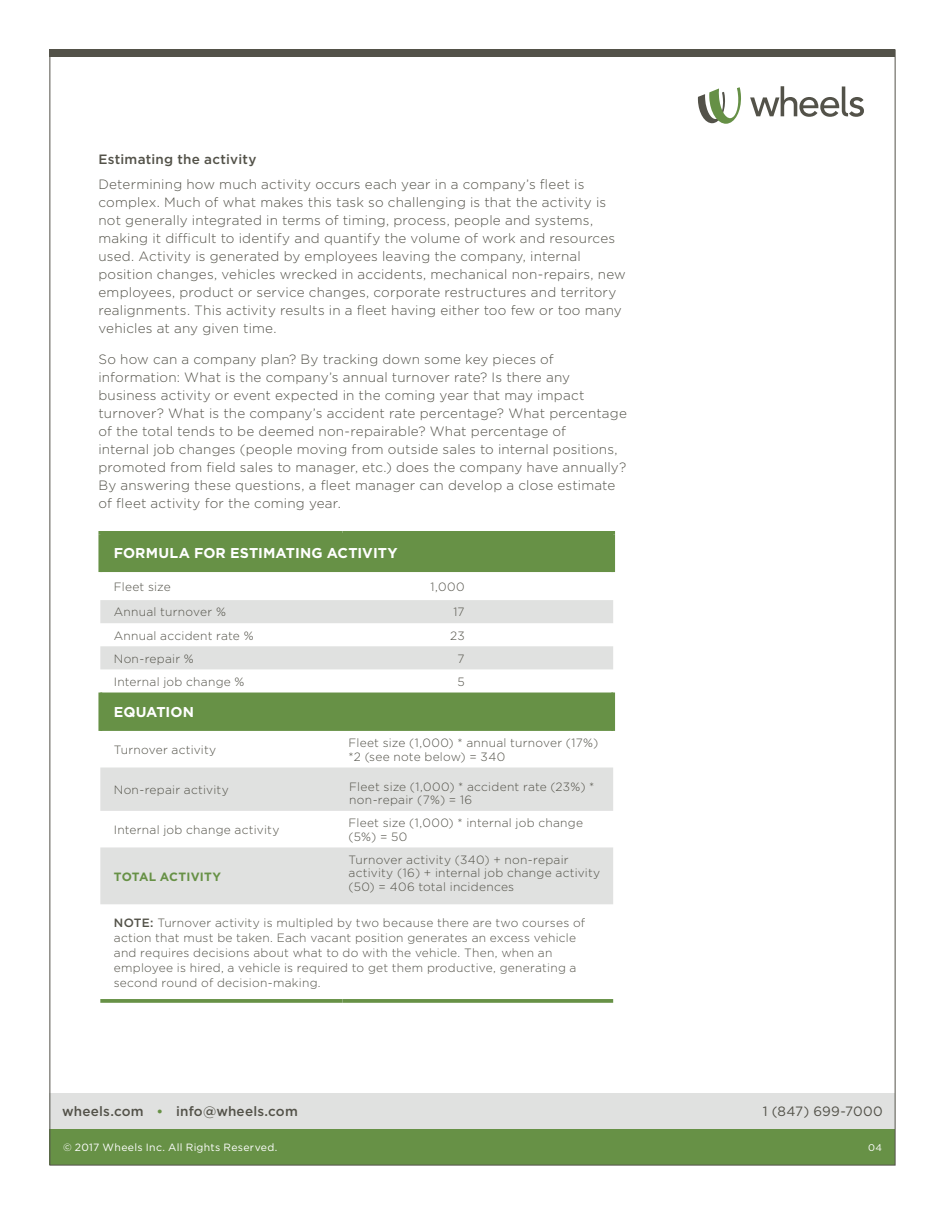
<style>
.page{position:relative;width:945px;height:1215px;background:#fff}
.page>*{position:absolute;margin:0;border:0;box-sizing:border-box;transform-origin:0 0}
.t1{font:700 14.25px "Gotham";letter-spacing:.005em;color:#fff}
.Body__No_Baseline{font:300 13.5px/18px "Gotham";letter-spacing:.015em;color:#535249}
.subhead_medium{font:500 13.5px "Gotham";letter-spacing:.015em;color:#535249}
.t2{font:13.5px "Gotham";letter-spacing:.025em;color:#535249}
.Table_Regular{font:300 12px/13.5px "Gotham";letter-spacing:.02em;color:#535249}
.Table_Bold{font:300 12px "Gotham";letter-spacing:.015em;color:#535249}
.Table_Regular-2{font:700 12px "Gotham";letter-spacing:.015em;color:#679146}
.t3{font:10.5px "Gotham";letter-spacing:.025em;color:#fff}
.t4{font:9.75px "Gotham";color:#fff}
.s1{font-weight:500}
</style>
<div class="page">
<div style="left:50px;top:1130px;width:846px;height:36px;background:#679146"></div>
<div style="left:50px;top:1094px;width:846px;height:36px;background:#e0e1e0"></div>
<div style="left:50px;top:50px;width:846px;height:7px;background:#535249"></div>
<svg style="left:750px;top:86px;width:114px;height:31px"></svg>
<svg style="left:698px;top:87px;width:43px;height:37px"></svg>
<div style="left:100px;top:535px;width:513px;height:38px;background:#679146"></div>
<svg style="left:100px;top:600px;width:513px;height:304px;fill:#e0e1e0"></svg>
<hr style="left:611px;top:535px;width:4px;height:37px;background:#679146">
<hr style="left:611px;top:693px;width:4px;height:38px;background:#679146">
<svg style="left:100px;top:999px;width:243px;height:4px"></svg>
<svg style="left:343px;top:999px;width:270px;height:4px"></svg>
<hr style="left:98px;top:531px;width:245px;height:4px;background:#679146">
<svg style="left:98px;top:535px;width:4px;height:37px"></svg>
<hr style="left:343px;top:531px;width:272px;height:4px;background:#679146">
<svg style="left:98px;top:693px;width:4px;height:38px"></svg>
<p class="subhead_medium" style="left:98px;top:150px;width:159px">Estimating the activity</p>
<p class="Body__No_Baseline" style="left:98px;top:174px;width:529px">Determining how much activity occurs each year in a company’s fleet is complex. Much of what makes this task so challenging is that the activity is not generally integrated in terms of timing, process, people and systems, making it difficult to identify and quantify the volume of work and resources used. Activity is generated by employees leaving the company, internal position changes, vehicles wrecked in accidents, mechanical non-repairs, new employees, product or service changes, corporate restructures and territory realignments. This activity results in a fleet having either too few or too many vehicles at any given time.</p>
<p class="Body__No_Baseline" style="left:98px;top:350px;width:530px">So how can a company plan? By tracking down some key pieces of information: What is the company’s annual turnover rate? Is there any business activity or event expected in the coming year that may impact turnover? What is the company’s accident rate percentage? What percentage of the total tends to be deemed non-repairable? What percentage of<br>internal job changes (people moving from outside sales to internal positions, promoted from field sales to manager, etc.) does the company have annually?<br>By answering these questions, a fleet manager can develop a close estimate of fleet activity for the coming year.</p>
<p class="t1" style="left:114px;top:543px;width:285px">FORMULA FOR ESTIMATING ACTIVITY</p>
<p class="Table_Bold" style="left:114px;top:579px;width:58px">Fleet size</p>
<p class="Table_Bold" style="left:431px;top:579px;width:36px">1,000</p>
<p class="Table_Regular" style="left:114px;top:605px;width:114px">Annual turnover %</p>
<p class="Table_Regular" style="left:453px;top:605px;width:13px">17</p>
<p class="Table_Regular" style="left:114px;top:628px;width:141px">Annual accident rate %</p>
<p class="Table_Regular" style="left:450px;top:628px;width:16px">23</p>
<p class="Table_Regular" style="left:114px;top:651px;width:81px">Non-repair %</p>
<p class="Table_Regular" style="left:458px;top:651px;width:9px">7</p>
<p class="Table_Regular" style="left:114px;top:674px;width:132px">Internal job change %</p>
<p class="Table_Regular" style="left:457px;top:674px;width:9px">5</p>
<p class="t1" style="left:114px;top:703px;width:82px">EQUATION</p>
<p class="Table_Regular" style="left:114px;top:743px;width:104px">Turnover activity</p>
<p class="Table_Regular" style="left:349px;top:736px;width:251px">Fleet size (1,000) * annual turnover (17%) *2 (see note below) = 340</p>
<p class="Table_Regular" style="left:114px;top:783px;width:116px">Non-repair activity</p>
<p class="Table_Regular" style="left:349px;top:779px;width:247px">Fleet size (1,000) * accident rate (23%) * non-repair (7%) = 16</p>
<p class="Table_Regular" style="left:114px;top:823px;width:167px">Internal job change activity</p>
<p class="Table_Regular" style="left:349px;top:816px;width:236px">Fleet size (1,000) * internal job change (5%) = 50</p>
<p class="Table_Regular-2" style="left:114px;top:868px;width:109px">TOTAL ACTIVITY</p>
<p class="Table_Regular" style="left:349px;top:853px;width:253px">Turnover activity (340) + non-repair activity (16) + internal job change activity (50) = 406 total incidences</p>
<p class="Table_Regular" style="left:114px;top:915px;width:473px;line-height:15px"><span class="s1">NOTE:</span> Turnover activity is multipled by two because there are two courses of action that must be taken. Each vacant position generates an excess vehicle and requires decisions about what to do with the vehicle. Then, when an employee is hired, a vehicle is required to get them productive, generating a second round of decision-making.</p>
<p class="subhead_medium" style="left:62px;top:1103px;width:237px">wheels.com <sup>●</sup> info@wheels.com</p>
<p class="t2" style="left:763px;top:1103px;width:121px">1 (847) 699-7000</p>
<p class="t4" style="left:868px;top:1141px;width:15px">04</p>
<p class="t3" style="left:63px;top:1141px;width:216px">© 2017 Wheels Inc. All Rights Reserved.</p>
</div>
